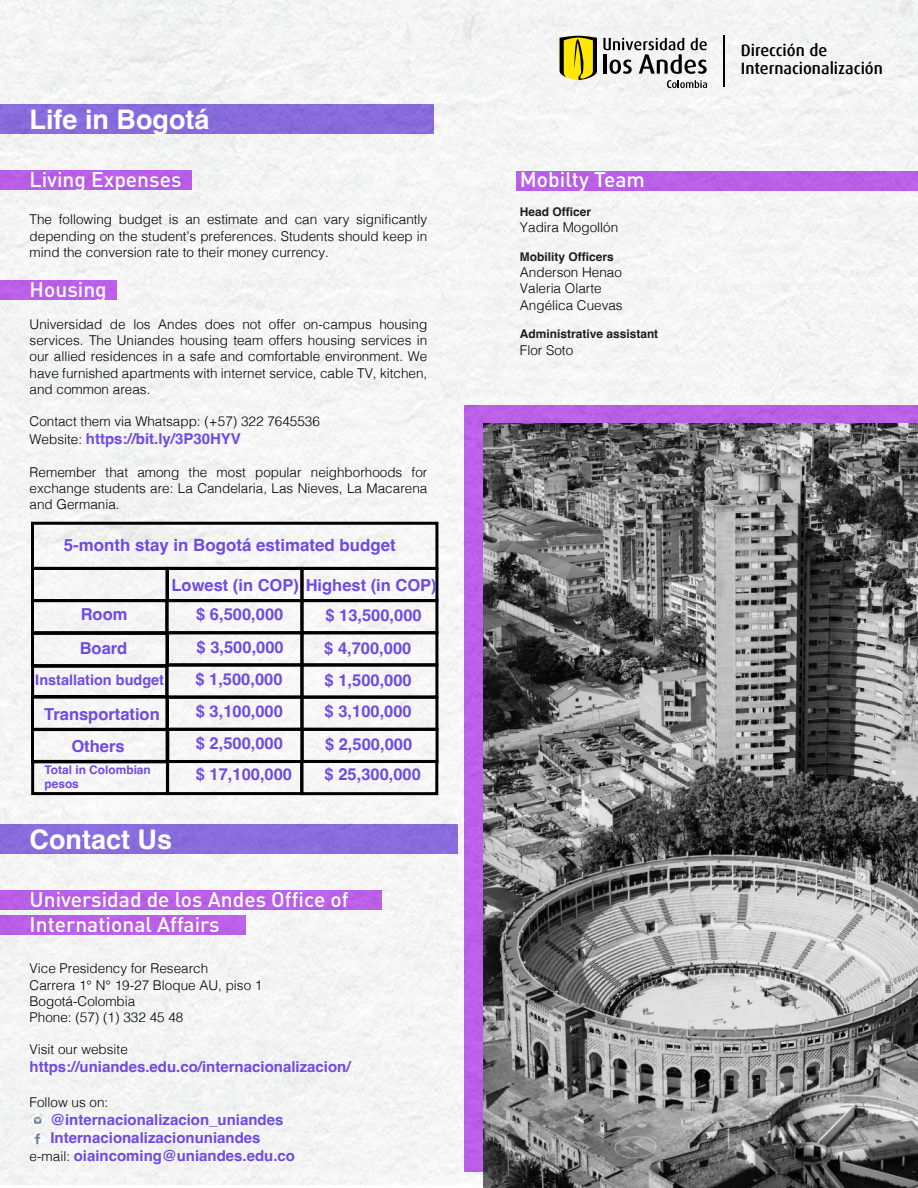
<style>
.page{position:relative;width:918px;height:1188px;background:#fff}
.page>*{position:absolute;margin:0;border:0;box-sizing:border-box;transform-origin:0 0}
.t1{font:700 27px "Helvetica";color:#fff}
.t2{font:500 21px/25.2px "DIN Pro";color:#fff}
.t3{font:700 16.95px "Helvetica";color:#6f4be0}
.t4{font:700 16.5px/32px "Helvetica";color:#6f4be0}
.t5{font:500 16.5px/17.1px "Dax";color:#010000}
.t6{font:700 15px "Helvetica";color:#6f4be0}
.t7{font:700 14.55px "Helvetica";color:#6f4be0}
.t8{font:300 13.5px/16.2px "Helvetica";color:#000;text-align:justify}
.t9{font:700 12px "Helvetica";color:#1d1d1b}
.t10{font:700 11.85px/14.2px "Helvetica";color:#6f4be0}
.s1{font-weight:300;font-size:13.5px;color:#000}
</style>
<div class="page">
<img style="left:0;top:0;width:918px;height:1185px">
<hr style="left:724px;top:35px;width:1px;height:52px;background:#000">
<svg style="left:560px;top:36px;width:37px;height:44px;background:#b0a112"></svg>
<svg style="left:603px;top:38px;width:104px;height:36px"></svg>
<svg style="left:667px;top:80px;width:40px;height:8px"></svg>
<div style="left:31px;top:522px;width:407px;height:48px;border:3px solid #000"></div>
<div style="left:31px;top:567px;width:138px;height:35px;border:3px solid #000"></div>
<div style="left:165px;top:567px;width:138px;height:35px;border:3px solid #000"></div>
<div style="left:300px;top:567px;width:138px;height:35px;border:3px solid #000"></div>
<div style="left:31px;top:599px;width:137px;height:35px;border:3px solid #000"></div>
<div style="left:165px;top:599px;width:138px;height:35px;border:3px solid #000"></div>
<div style="left:300px;top:599px;width:138px;height:35px;border:3px solid #000"></div>
<div style="left:31px;top:632px;width:138px;height:35px;border:3px solid #000"></div>
<div style="left:165px;top:631px;width:138px;height:35px;border:3px solid #000"></div>
<div style="left:300px;top:631px;width:138px;height:35px;border:3px solid #000"></div>
<div style="left:31px;top:665px;width:137px;height:33px;border:3px solid #000"></div>
<div style="left:165px;top:663px;width:138px;height:36px;border:3px solid #000"></div>
<div style="left:300px;top:663px;width:138px;height:36px;border:3px solid #000"></div>
<div style="left:31px;top:696px;width:138px;height:35px;border:3px solid #000"></div>
<div style="left:165px;top:696px;width:138px;height:35px;border:3px solid #000"></div>
<div style="left:300px;top:696px;width:138px;height:35px;border:3px solid #000"></div>
<div style="left:31px;top:728px;width:138px;height:35px;border:3px solid #000"></div>
<div style="left:166px;top:728px;width:138px;height:35px;border:3px solid #000"></div>
<div style="left:301px;top:728px;width:138px;height:35px;border:3px solid #000"></div>
<div style="left:31px;top:760px;width:138px;height:35px;border:3px solid #000"></div>
<div style="left:166px;top:760px;width:137px;height:35px;border:3px solid #000"></div>
<div style="left:300px;top:760px;width:138px;height:35px;border:3px solid #000"></div>
<img style="left:484px;top:423px;width:434px;height:765px">
<svg style="left:32px;top:1133px;width:11px;height:11px"></svg>
<svg style="left:32px;top:1114px;width:11px;height:12px"></svg>
<h1 class="t1" style="left:30px;top:103px;width:182px">Life in Bogotá</h1>
<h2 class="t2" style="left:30px;top:164px;width:153px">Living Expenses</h2>
<p class="t8" style="left:30px;top:211px;width:399px">The following budget is an estimate and can vary significantly depending on the student’s preferences. Students should keep in mind the conversion rate to their money currency.</p>
<h2 class="t2" style="left:30px;top:275px;width:79px">Housing</h2>
<p class="t8" style="left:30px;top:315px;width:399px">Universidad de los Andes does not offer on-campus housing services. The Uniandes housing team offers housing services in our allied residences in a safe and comfortable environment. We have furnished apartments with internet service, cable TV, kitchen, and common areas.</p>
<p class="t8" style="left:30px;top:412px;width:292px">Contact them via Whatsapp: (+57) 322 7645536</p>
<p class="t6" style="left:30px;top:430px;width:213px"><span class="s1">Website:</span> https://bit.ly/3P30HYV</p>
<p class="t8" style="left:30px;top:463px;width:399px">Remember that among the most popular neighborhoods for exchange students are: La Candelaria, Las Nieves, La Macarena and Germania.</p>
<p class="t3" style="left:64px;top:535px;width:333px">5-month stay in Bogotá estimated budget</p>
<p class="t4" style="left:81px;top:600px;width:48px">Room</p>
<p class="t4" style="left:80px;top:634px;width:49px">Board</p>
<p class="t7" style="left:35px;top:671px;width:130px">Installation budget</p>
<p class="t4" style="left:44px;top:700px;width:117px">Transportation</p>
<p class="t4" style="left:71px;top:732px;width:55px">Others</p>
<p class="t10" style="left:45px;top:764px;width:108px">Total in Colombian pesos</p>
<p class="t4" style="left:196px;top:573px;width:242px;line-height:29.2px;text-indent:-25px">Lowest (in COP) Highest (in COP) $ 6,500,000</p>
<p class="t4" style="left:195px;top:633px;width:90px;text-align:justify">$ 3,500,000 $ 1,500,000 $ 3,100,000 $ 2,500,000</p>
<p class="t4" style="left:196px;top:760px;width:98px">$ 17,100,000</p>
<p class="t4" style="left:324px;top:600px;width:99px;line-height:32.8px">$ 13,500,000 $ 4,700,000 $ 1,500,000</p>
<p class="t4" style="left:325px;top:697px;width:89px;line-height:32.7px">$ 3,100,000 $ 2,500,000</p>
<p class="t4" style="left:325px;top:760px;width:98px">$ 25,300,000</p>
<h1 class="t1" style="left:30px;top:823px;width:144px">Contact Us</h1>
<h2 class="t2" style="left:30px;top:884px;width:320px">Universidad de los Andes Office of<br>International Affairs</h2>
<p class="t8" style="left:30px;top:960px;width:234px;text-align:left">Vice Presidency for Research<br>Carrera 1° N° 19-27 Bloque AU, piso 1<br>Bogotá-Colombia<br>Phone: (57) (1) 332 45 48</p>
<p class="t8" style="left:30px;top:1041px;width:100px">Visit our website</p>
<p class="t6" style="left:30px;top:1058px;width:322px">https://uniandes.edu.co/internacionalizacion/</p>
<p class="t8" style="left:30px;top:1093px;width:80px">Follow us on:</p>
<p class="t6" style="left:50px;top:1110px;width:235px">@internacionalizacion_uniandes</p>
<p class="t6" style="left:50px;top:1128px;width:212px">Internacionalizacionuniandes</p>
<p class="t6" style="left:30px;top:1146px;width:267px"><span class="s1">e-mail:</span> oiaincoming@uniandes.edu.co</p>
<h2 class="t2" style="left:520px;top:165px;width:127px">Mobilty Team</h2>
<p class="t9" style="left:520px;top:205px;width:73px">Head Officer</p>
<p class="t8" style="left:520px;top:218px;width:100px">Yadira Mogollón</p>
<p class="t9" style="left:520px;top:249px;width:95px">Mobility Officers</p>
<p class="t8" style="left:520px;top:263px;width:104px;text-align:left">Anderson Henao<br>Valeria Olarte<br>Angélica Cuevas</p>
<p class="t9" style="left:520px;top:327px;width:140px">Administrative assistant</p>
<p class="t8" style="left:520px;top:341px;width:55px">Flor Soto</p>
<p class="t5" style="left:741px;top:42px;width:144px">Dirección de<br>Internacionalización</p>
</div>
